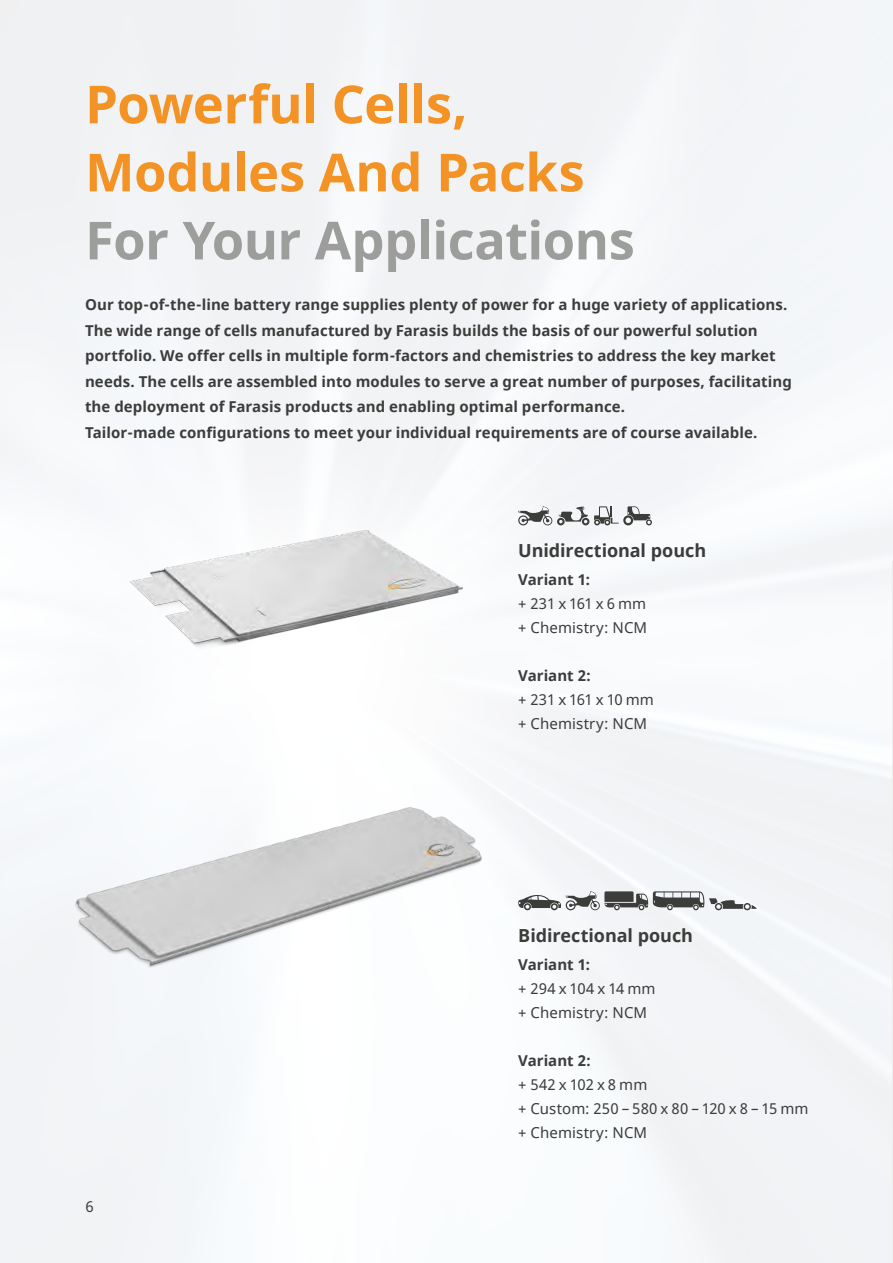
<style>
.page{position:relative;width:893px;height:1263px;background:#fff}
.page>*{position:absolute;margin:0;border:0;box-sizing:border-box;transform-origin:0 0}
.t1{font:700 52.5px/68.1px "Noto Sans";letter-spacing:-.01em;color:#f39325}
.t2{font:700 52.5px "Noto Sans";letter-spacing:-.01em;color:#9d9d9c}
.t3{font:700 18px "Noto Sans";letter-spacing:-.005em;color:#3c3c3b}
.t4{font:700 15px/25.5px "Noto Sans";letter-spacing:.005em;color:#3c3c3b}
.t5{font:15px/24px "Noto Sans";letter-spacing:.01em;color:#3c3c3b}
</style>
<div class="page">
<img style="left:112px;top:497px;width:364px;height:169px">
<img style="left:48px;top:761px;width:461px;height:274px">
<svg style="left:518px;top:506px;width:134px;height:19px"></svg>
<svg style="left:518px;top:891px;width:239px;height:19px"></svg>
<h1 class="t1" style="left:85px;top:72px;width:501px">Powerful Cells,<br>Modules And Packs</h1>
<h1 class="t2" style="left:85px;top:203px;width:551px">For Your Applications</h1>
<p class="t4" style="left:85px;top:293px;width:708px">Our top-of-the-line battery range supplies plenty of power for a huge variety of applications.<br>The wide range of cells manufactured by Farasis builds the basis of our powerful solution portfolio. We offer cells in multiple form-factors and chemistries to address the key market needs. The cells are assembled into modules to serve a great number of purposes, facilitating the deployment of Farasis products and enabling optimal performance.<br>Tailor-made configurations to meet your individual requirements are of course available.</p>
<p class="t3" style="left:518px;top:537px;width:189px">Unidirectional pouch</p>
<p class="t4" style="left:518px;top:567px;width:74px">Variant 1:</p>
<p class="t5" style="left:518px;top:592px;width:131px">+ 231 x 161 x 6 mm + Chemistry: NCM</p>
<p class="t4" style="left:518px;top:663px;width:74px">Variant 2:</p>
<p class="t5" style="left:518px;top:688px;width:137px">+ 231 x 161 x 10 mm + Chemistry: NCM</p>
<p class="t5" style="left:85px;top:1195px;width:10px">6</p>
<p class="t3" style="left:518px;top:922px;width:176px">Bidirectional pouch</p>
<p class="t4" style="left:518px;top:952px;width:74px">Variant 1:</p>
<p class="t5" style="left:518px;top:977px;width:139px">+ 294 x 104 x 14 mm + Chemistry: NCM</p>
<p class="t4" style="left:518px;top:1048px;width:74px">Variant 2:</p>
<p class="t5" style="left:518px;top:1073px;width:292px">+ 542 x 102 x 8 mm<br>+ Custom: 250 – 580 x 80 – 120 x 8 – 15 mm + Chemistry: NCM</p>
</div>
